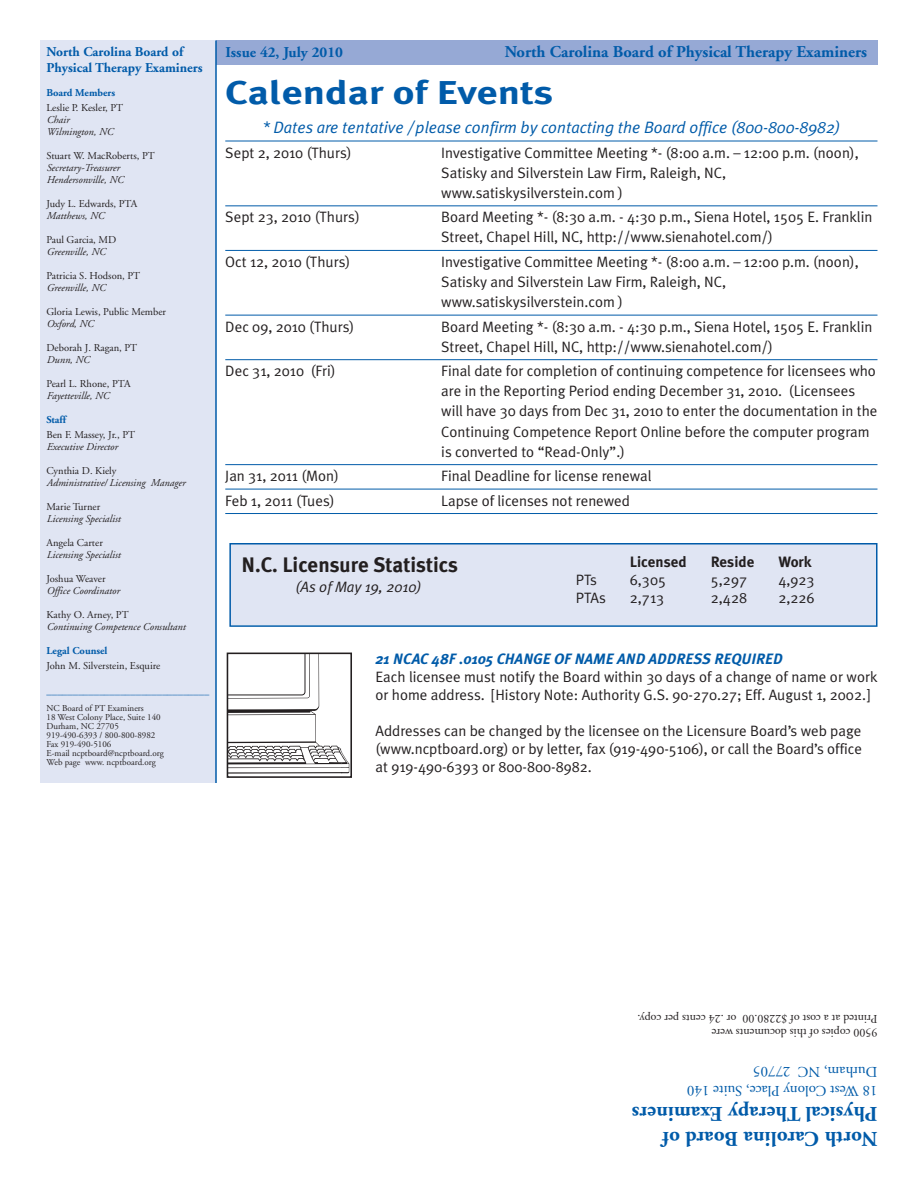
<style>
.page{position:relative;width:918px;height:1188px;background:#fff}
.page>*{position:absolute;margin:0;border:0;box-sizing:border-box;transform-origin:0 0}
.t1{font:700 33px "Meta Plus";color:#015ba9;scale:1.25 1}
.t2{font:700 21px/25.2px "Adobe Garamond";color:#015ba9}
.t3{font:700 21px "Meta Plus";color:#231f20}
.t4{font:italic 16.5px "Meta Plus Normal";color:#015ba9}
.t5{font:700 16.5px "Adobe Garamond";color:#015ba9}
.t6{font:15px/20.1px "Meta Plus Normal";color:#231f20}
.t7{font:italic 700 15px "Meta Plus";color:#015ba9}
.t8{font:15px/19px "Adobe Garamond";color:#015ba9}
.t9{font:700 15px "Meta Plus";color:#231f20}
.t10{font:700 15px "Adobe Garamond";color:#015ba9}
.t11{font:italic 15px "Meta Plus Normal";color:#231f20}
.t12{font:700 13.5px "Adobe Garamond";color:#015ba9}
.t13{font:12px/14.4px "Adobe Garamond";color:#231f20}
.t14{font:italic 10.5px/12px "Adobe Garamond";color:#231f20}
.t15{font:10.5px "Adobe Garamond";color:#231f20}
.t16{font:10.5px "Adobe Garamond";color:#015ba9}
.t17{font:700 10.5px "Adobe Garamond";color:#015ba9}
.t18{font:9px/9px "Adobe Garamond";color:#231f20}
</style>
<div class="page">
<div style="left:216px;top:40px;width:662px;height:25px;background:#96a9d5"></div>
<div style="left:40px;top:40px;width:176px;height:743px;background:#e0e5f3"></div>
<hr style="left:215px;top:40px;width:2px;height:743px;background:#015ba9">
<hr style="left:225px;top:141px;width:652px;height:1px;background:#015ba9">
<hr style="left:225px;top:205px;width:652px;height:1px;background:#015ba9">
<hr style="left:225px;top:250px;width:652px;height:1px;background:#015ba9">
<hr style="left:225px;top:315px;width:652px;height:1px;background:#015ba9">
<hr style="left:225px;top:359px;width:652px;height:1px;background:#015ba9">
<hr style="left:225px;top:464px;width:652px;height:1px;background:#015ba9">
<hr style="left:225px;top:489px;width:652px;height:1px;background:#015ba9">
<hr style="left:225px;top:513px;width:652px;height:1px;background:#015ba9">
<svg style="left:230px;top:656px;width:119px;height:118px"></svg>
<div style="left:227px;top:653px;width:125px;height:125px;border:2px solid #231f20"></div>
<div style="left:231px;top:544px;width:645px;height:81px;background:#e0e5f3"></div>
<div style="left:229px;top:543px;width:649px;height:84px;border:2px solid #015ba9"></div>
<p class="t12" style="left:46px;top:45px;width:138px">North Carolina Board of</p>
<p class="t10" style="left:226px;top:44px;width:119px">Issue 42, July 2010</p>
<p class="t5" style="left:505px;top:42px;width:364px">North Carolina Board of Physical Therapy Examiners</p>
<p class="t12" style="left:47px;top:61px;width:158px">Physical Therapy Examiners</p>
<p class="t17" style="left:46px;top:87px;width:70px">Board Members</p>
<p class="t15" style="left:46px;top:102px;width:78px">Leslie P. Kesler, PT</p>
<p class="t14" style="left:47px;top:114px;width:68px">Chair<br>Wilmington, NC</p>
<p class="t15" style="left:47px;top:150px;width:110px">Stuart W. MacRoberts, PT</p>
<p class="t14" style="left:47px;top:162px;width:79px">Secretary-Treasurer<br>Hendersonville, NC</p>
<p class="t15" style="left:47px;top:199px;width:92px">Judy L. Edwards, PTA</p>
<p class="t14" style="left:47px;top:210px;width:59px">Matthews, NC</p>
<p class="t15" style="left:47px;top:235px;width:71px">Paul Garcia, MD</p>
<p class="t14" style="left:47px;top:246px;width:61px">Greenville, NC</p>
<p class="t15" style="left:47px;top:271px;width:95px">Patricia S. Hodson, PT</p>
<p class="t14" style="left:47px;top:282px;width:61px">Greenville, NC</p>
<p class="t15" style="left:47px;top:307px;width:121px">Gloria Lewis, Public Member</p>
<p class="t14" style="left:47px;top:318px;width:49px">Oxford, NC</p>
<p class="t15" style="left:47px;top:343px;width:92px">Deborah J. Ragan, PT</p>
<p class="t14" style="left:47px;top:354px;width:45px">Dunn, NC</p>
<p class="t15" style="left:47px;top:379px;width:86px">Pearl L. Rhone, PTA</p>
<p class="t14" style="left:47px;top:390px;width:64px">Fayetteville, NC</p>
<p class="t17" style="left:47px;top:414px;width:21px">Staff</p>
<p class="t15" style="left:47px;top:430px;width:90px">Ben F. Massey, Jr., PT</p>
<p class="t14" style="left:47px;top:441px;width:73px">Executive Director</p>
<p class="t15" style="left:47px;top:466px;width:71px">Cynthia D. Kiely</p>
<p class="t14" style="left:47px;top:478px;width:140px">Administrative/ Licensing Manager</p>
<p class="t15" style="left:47px;top:502px;width:55px">Marie Turner</p>
<p class="t14" style="left:47px;top:514px;width:76px">Licensing Specialist</p>
<p class="t15" style="left:47px;top:538px;width:58px">Angela Carter</p>
<p class="t14" style="left:47px;top:550px;width:76px">Licensing Specialist</p>
<p class="t15" style="left:47px;top:574px;width:61px">Joshua Weaver</p>
<p class="t14" style="left:47px;top:586px;width:75px">Office Coordinator</p>
<p class="t15" style="left:47px;top:610px;width:84px">Kathy O. Arney, PT</p>
<p class="t14" style="left:47px;top:622px;width:140px">Continuing Competence Consultant</p>
<p class="t17" style="left:46px;top:645px;width:63px">Legal Counsel</p>
<p class="t15" style="left:46px;top:661px;width:115px">John M. Silverstein, Esquire</p>
<p class="t16" style="left:46px;top:685px;width:164px">_______________________________</p>
<p class="t18" style="left:46px;top:704px;width:119px">NC Board of PT Examiners<br>18 West Colony Place, Suite 140<br>Durham, NC 27705<br>919-490-6393 / 800-800-8982<br>Fax 919-490-5106<br>E-mail ncptboard@ncptboard.org<br>Web page www. ncptboard.org</p>
<h1 class="t1" style="left:225px;top:73px;width:264px">Calendar of Events</h1>
<p class="t4" style="left:262px;top:117px;width:580px">* Dates are tentative / please confirm by contacting the Board office (800-800-8982)</p>
<p class="t6" style="left:225px;top:142px;width:128px">Sept 2, 2010 (Thurs)</p>
<p class="t6" style="left:441px;top:142px;width:419px">Investigative Committee Meeting *- (8:00 a.m. – 12:00 p.m. (noon),<br>Satisky and Silverstein Law Firm, Raleigh, NC, www.satiskysilverstein.com )</p>
<p class="t6" style="left:225px;top:207px;width:136px">Sept 23, 2010 (Thurs)</p>
<p class="t6" style="left:441px;top:207px;width:433px">Board Meeting *- (8:30 a.m. - 4:30 p.m., Siena Hotel, 1505 E. Franklin<br>Street, Chapel Hill, NC, http://www.sienahotel.com/)</p>
<p class="t6" style="left:225px;top:252px;width:127px">Oct 12, 2010 (Thurs)</p>
<p class="t6" style="left:441px;top:252px;width:419px">Investigative Committee Meeting *- (8:00 a.m. – 12:00 p.m. (noon),<br>Satisky and Silverstein Law Firm, Raleigh, NC, www.satiskysilverstein.com )</p>
<p class="t6" style="left:225px;top:316px;width:131px">Dec 09, 2010 (Thurs)</p>
<p class="t6" style="left:441px;top:316px;width:433px">Board Meeting *- (8:30 a.m. - 4:30 p.m., Siena Hotel, 1505 E. Franklin<br>Street, Chapel Hill, NC, http://www.sienahotel.com/)</p>
<p class="t6" style="left:225px;top:361px;width:112px">Dec 31, 2010 (Fri)</p>
<p class="t6" style="left:441px;top:361px;width:438px">Final date for completion of continuing competence for licensees who are in the Reporting Period ending December 31, 2010. (Licensees will have 30 days from Dec 31, 2010 to enter the documentation in the Continuing Competence Report Online before the computer program is converted to “Read-Only”.)</p>
<p class="t6" style="left:225px;top:466px;width:115px">Jan 31, 2011 (Mon)</p>
<p class="t6" style="left:441px;top:466px;width:212px">Final Deadline for license renewal</p>
<p class="t6" style="left:225px;top:490px;width:111px">Feb 1, 2011 (Tues)</p>
<p class="t6" style="left:441px;top:490px;width:190px">Lapse of licenses not renewed</p>
<p class="t9" style="left:630px;top:553px;width:58px">Licensed</p>
<p class="t9" style="left:711px;top:553px;width:45px">Reside</p>
<p class="t9" style="left:778px;top:553px;width:35px">Work</p>
<h2 class="t3" style="left:241px;top:552px;width:218px">N.C. Licensure Statistics</h2>
<p class="t11" style="left:295px;top:578px;width:128px">(As of May 19, 2010)</p>
<p class="t6" style="left:576px;top:569px;width:22px">PTs</p>
<p class="t6" style="left:630px;top:569px;width:38px">6,305</p>
<p class="t6" style="left:711px;top:569px;width:38px">5,297</p>
<p class="t6" style="left:778px;top:569px;width:38px">4,923</p>
<p class="t6" style="left:576px;top:587px;width:32px">PTAs</p>
<p class="t6" style="left:630px;top:587px;width:36px">2,713</p>
<p class="t6" style="left:711px;top:587px;width:38px">2,428</p>
<p class="t6" style="left:778px;top:587px;width:38px">2,226</p>
<p class="t7" style="left:376px;top:650px;width:409px">21 NCAC 48F .0105 CHANGE OF NAME AND ADDRESS REQUIRED</p>
<p class="t6" style="left:376px;top:668px;width:504px;line-height:18px">Each licensee must notify the Board within 30 days of a change of name or work or home address. [History Note: Authority G.S. 90-270.27; Eff. August 1, 2002.]</p>
<p class="t6" style="left:376px;top:722px;width:488px;line-height:18px;text-align:justify">Addresses can be changed by the licensee on the Licensure Board’s web page (www.ncptboard.org) or by letter, fax (919-490-5106), or call the Board’s office at 919-490-6393 or 800-800-8982.</p>
<p class="t13" style="left:736px;top:1040px;width:100px;text-indent:-141px;rotate:-180deg">9500 copie f os thi ods cument ws ere<br>ro .24 cents per cop .y</p>
<p class="t13" style="left:878px;top:1025px;width:136px;rotate:-180deg">Printed at a fot soc $2280.00</p>
<p class="t8" style="left:878px;top:1081px;width:81px;rotate:-180deg">D hru a m N, C</p>
<p class="t8" style="left:791px;top:1100px;width:105px;text-indent:-87px;rotate:-180deg">81 W Ct s e yno l o P l a c e uS, ei t 1 4 0<br>27705</p>
<h2 class="t2" style="left:878px;top:1151px;width:247px;rotate:-180deg">N ht ro C ani lora B drao fo<br>Tl aci syhP h e r a p y E x a m sreni</h2>
</div>
